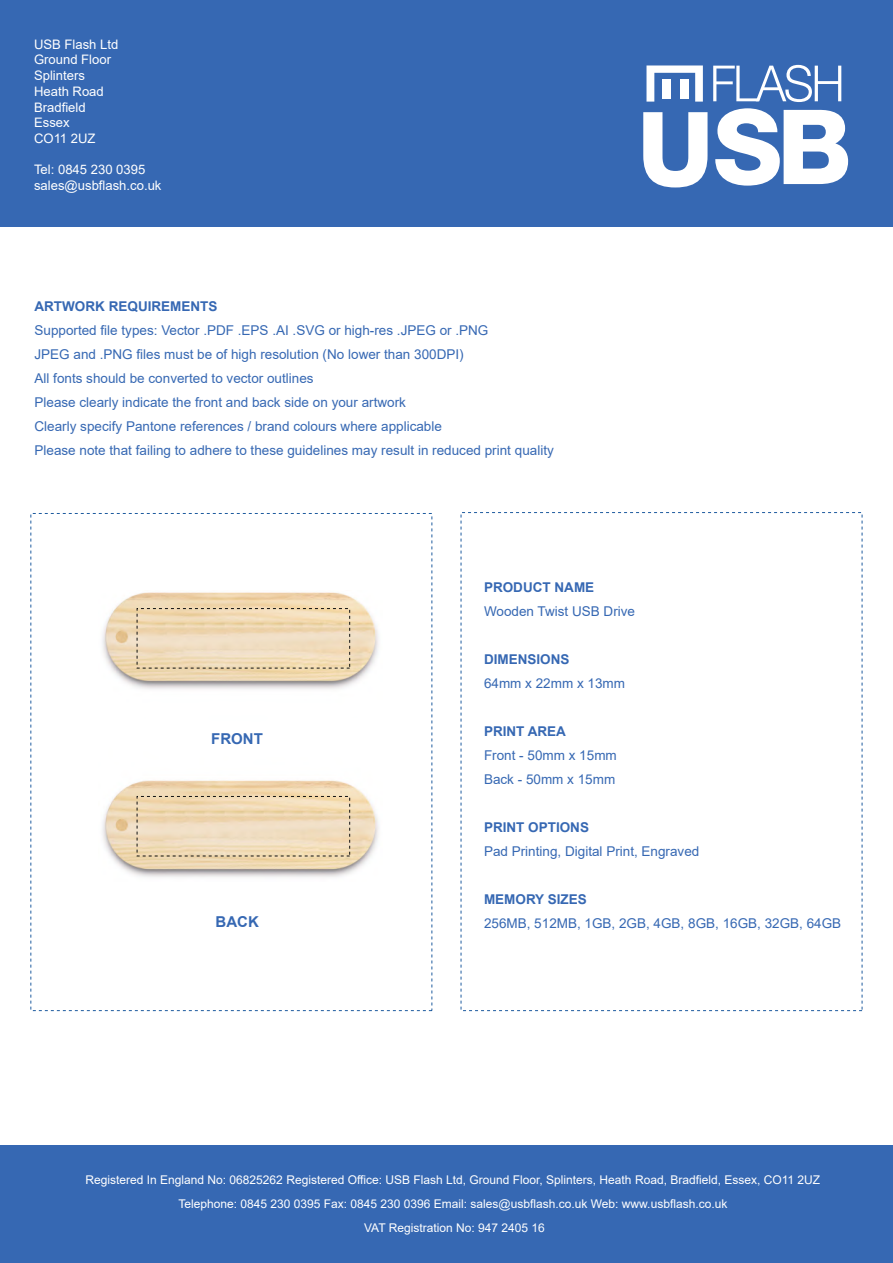
<style>
.page{position:relative;width:893px;height:1263px;background:#fff}
.page>*{position:absolute;margin:0;border:0;box-sizing:border-box;transform-origin:0 0}
.t1{font:700 15px "Arial";color:#3668b3}
.t2{font:13.5px/24px "Arial";color:#3668b3}
.t3{font:700 13.5px "Arial";color:#3668b3}
.t4{font:13.05px/15.8px "Arial";color:#fff}
.t5{font:12px/24px "Arial";color:#fff;text-align:center}
</style>
<div class="page">
<img style="left:102px;top:592px;width:277px;height:285px">
<div style="left:0;top:0;width:893px;height:227px;background:#3668b3"></div>
<svg style="left:713px;top:65px;width:128px;height:37px"></svg>
<svg style="left:646px;top:65px;width:57px;height:37px"></svg>
<div style="left:680px;top:79px;width:8px;height:20px;background:#fff"></div>
<div style="left:662px;top:79px;width:9px;height:20px;background:#fff"></div>
<svg style="left:643px;top:112px;width:64px;height:75px"></svg>
<svg style="left:715px;top:108px;width:133px;height:78px"></svg>
<div style="left:0;top:1145px;width:893px;height:118px;background:#3668b3"></div>
<p class="t4" style="left:34px;top:36px;width:86px">USB Flash Ltd<br>Ground Floor<br>Splinters<br>Heath Road<br>Bradfield<br>Essex<br>CO11 2UZ</p>
<p class="t4" style="left:34px;top:162px;width:129px">Tel: 0845 230 0395 sales@usbflash.co.uk</p>
<p class="t3" style="left:34px;top:296px;width:184px">ARTWORK REQUIREMENTS</p>
<p class="t2" style="left:34px;top:318px;width:521px">Supported file types: Vector .PDF .EPS .AI .SVG or high-res .JPEG or .PNG<br>JPEG and .PNG files must be of high resolution (No lower than 300DPI)<br>All fonts should be converted to vector outlines<br>Please clearly indicate the front and back side on your artwork<br>Clearly specify Pantone references / brand colours where applicable<br>Please note that failing to adhere to these guidelines may result in reduced print quality</p>
<p class="t1" style="left:211px;top:728px;width:53px">FRONT</p>
<p class="t1" style="left:215px;top:911px;width:45px">BACK</p>
<p class="t3" style="left:484px;top:577px;width:112px">PRODUCT NAME</p>
<p class="t2" style="left:484px;top:599px;width:153px">Wooden Twist USB Drive</p>
<p class="t3" style="left:484px;top:649px;width:87px">DIMENSIONS</p>
<p class="t2" style="left:484px;top:671px;width:143px">64mm x 22mm x 13mm</p>
<p class="t3" style="left:484px;top:721px;width:83px">PRINT AREA</p>
<p class="t2" style="left:484px;top:743px;width:134px">Front - 50mm x 15mm<br>Back - 50mm x 15mm</p>
<p class="t3" style="left:484px;top:817px;width:107px">PRINT OPTIONS</p>
<p class="t2" style="left:484px;top:839px;width:217px">Pad Printing, Digital Print, Engraved</p>
<p class="t3" style="left:484px;top:889px;width:104px">MEMORY SIZES</p>
<p class="t2" style="left:484px;top:911px;width:359px">256MB, 512MB, 1GB, 2GB, 4GB, 8GB, 16GB, 32GB, 64GB</p>
<p class="t5" style="left:86px;top:1167px;width:736px">Registered In England No: 06825262 Registered Office: USB Flash Ltd, Ground Floor, Splinters, Heath Road, Bradfield, Essex, CO11 2UZ<br>Telephone: 0845 230 0395 Fax: 0845 230 0396 Email: sales@usbflash.co.uk Web: www.usbflash.co.uk<br>VAT Registration No: 947 2405 16</p>
</div>
